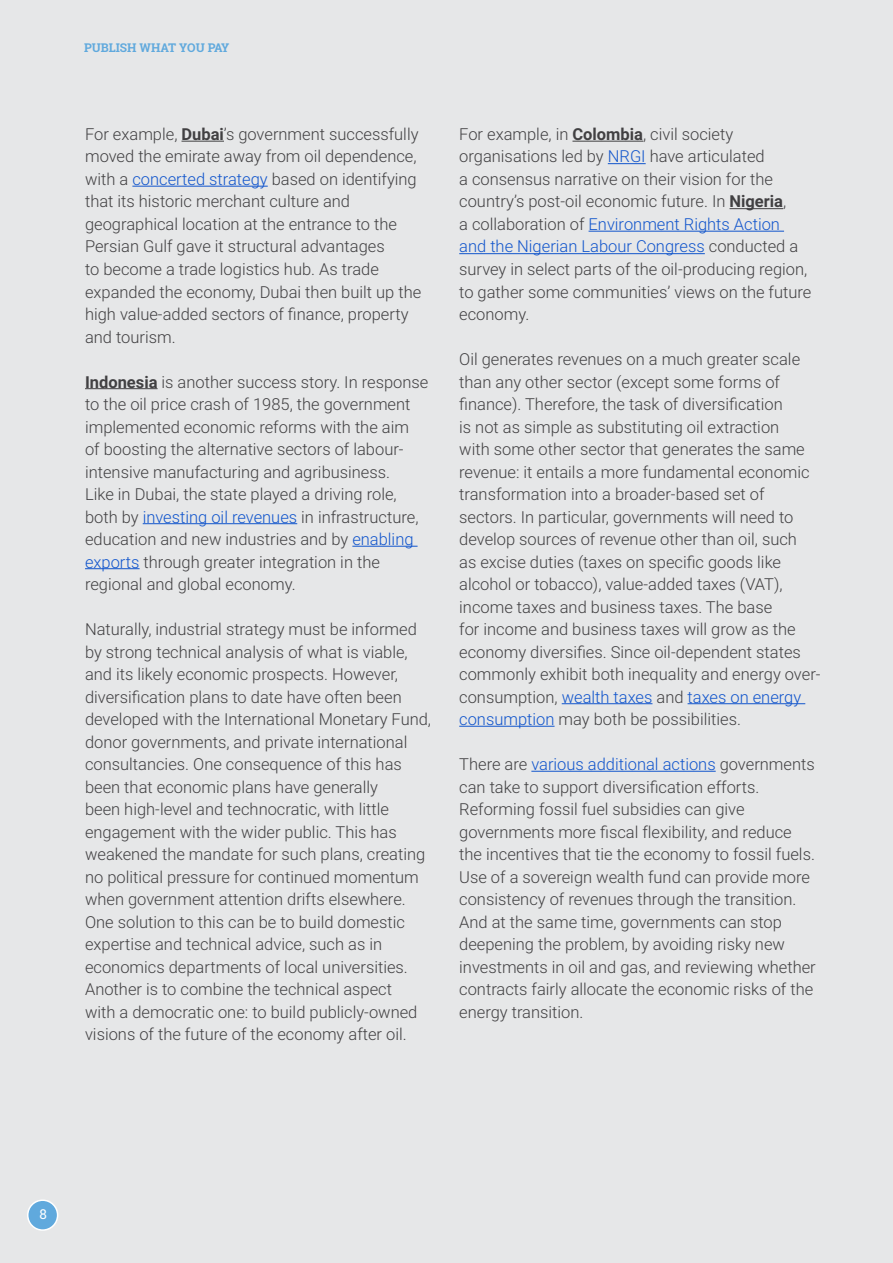
<style>
.page{position:relative;width:893px;height:1263px;background:#e6e7e8}
.page>*{position:absolute;margin:0;border:0;box-sizing:border-box;transform-origin:0 0}
.t1{font:300 16.5px/22.5px "Roboto";color:#414042}
.t2{font:13.5px "Roboto Slab";color:#fff}
.t3{font:700 12px "Roboto Slab";color:#60a9dd}
.s1{font-weight:700}
.s2{color:#15c}
</style>
<div class="page">
<div style="left:28px;top:1200px;width:30px;height:30px;background:#60a9dd;border-radius:50%"></div>
<div style="left:27px;top:1199px;width:31px;height:32px;border:2px solid #fff;border-radius:50%"></div>
<hr style="left:182px;top:141px;width:42px;height:1px;background:#414042">
<hr style="left:132px;top:186px;width:136px;height:1px;background:#15c">
<hr style="left:85px;top:388px;width:73px;height:1px;background:#414042">
<hr style="left:143px;top:523px;width:154px;height:1px;background:#15c">
<hr style="left:352px;top:546px;width:66px;height:1px;background:#15c">
<hr style="left:85px;top:568px;width:55px;height:1px;background:#15c">
<hr style="left:572px;top:141px;width:71px;height:1px;background:#414042">
<hr style="left:608px;top:163px;width:38px;height:1px;background:#15c">
<hr style="left:729px;top:208px;width:54px;height:1px;background:#414042">
<hr style="left:589px;top:231px;width:195px;height:1px;background:#15c">
<hr style="left:459px;top:253px;width:246px;height:1px;background:#15c">
<hr style="left:562px;top:703px;width:90px;height:1px;background:#15c">
<hr style="left:688px;top:703px;width:117px;height:1px;background:#15c">
<hr style="left:459px;top:726px;width:96px;height:1px;background:#15c">
<hr style="left:531px;top:771px;width:185px;height:1px;background:#15c">
<p class="t3" style="left:84px;top:39px;width:147px">PUBLISH WHAT YOU PAY</p>
<p class="t1" style="left:85px;top:122px;width:338px">For example, <span class="s1">Dubai</span>’s government successfully moved the emirate away from oil dependence, with a <span class="s2">concerted strategy</span> based on identifying that its historic merchant culture and geographical location at the entrance to the Persian Gulf gave it structural advantages<br>to become a trade logistics hub. As trade expanded the economy, Dubai then built up the high value-added sectors of finance, property and tourism.</p>
<p class="t1" style="left:85px;top:370px;width:345px"><span class="s1">Indonesia</span> is another success story. In response to the oil price crash of 1985, the government implemented economic reforms with the aim<br>of boosting the alternative sectors of labour&shy;intensive manufacturing and agribusiness.<br>Like in Dubai, the state played a driving role, both by <span class="s2">investing oil revenues</span> in infrastructure, education and new industries and by <span class="s2">enabling exports</span> through greater integration in the regional and global economy.</p>
<p class="t1" style="left:85px;top:617px;width:348px">Naturally, industrial strategy must be informed by strong technical analysis of what is viable, and its likely economic prospects. However, diversification plans to date have often been developed with the International Monetary Fund, donor governments, and private international consultancies. One consequence of this has been that economic plans have generally<br>been high-level and technocratic, with little engagement with the wider public. This has weakened the mandate for such plans, creating no political pressure for continued momentum when government attention drifts elsewhere.<br>One solution to this can be to build domestic expertise and technical advice, such as in economics departments of local universities.<br>Another is to combine the technical aspect<br>with a democratic one: to build publicly-owned visions of the future of the economy after oil.</p>
<p class="t1" style="left:459px;top:122px;width:354px">For example, in <span class="s1">Colombia</span>, civil society organisations led by <span class="s2">NRGI</span> have articulated<br>a consensus narrative on their vision for the country’s post-oil economic future. In <span class="s1">Nigeria</span>,<br>a collaboration of <span class="s2">Environment Rights Action<br>and the Nigerian Labour Congress</span> conducted a survey in select parts of the oil-producing region, to gather some communities’ views on the future economy.</p>
<p class="t1" style="left:459px;top:347px;width:363px">Oil generates revenues on a much greater scale than any other sector (except some forms of finance). Therefore, the task of diversification<br>is not as simple as substituting oil extraction<br>with some other sector that generates the same revenue: it entails a more fundamental economic transformation into a broader-based set of sectors. In particular, governments will need to develop sources of revenue other than oil, such<br>as excise duties (taxes on specific goods like alcohol or tobacco), value-added taxes (VAT), income taxes and business taxes. The base<br>for income and business taxes will grow as the economy diversifies. Since oil-dependent states commonly exhibit both inequality and energy over&shy;consumption, <span class="s2">wealth taxes</span> and <span class="s2">taxes on energy consumption</span> may both be possibilities.</p>
<p class="t1" style="left:459px;top:752px;width:358px">There are <span class="s2">various additional actions</span> governments can take to support diversification efforts.<br>Reforming fossil fuel subsidies can give governments more fiscal flexibility, and reduce the incentives that tie the economy to fossil fuels.<br>Use of a sovereign wealth fund can provide more consistency of revenues through the transition.<br>And at the same time, governments can stop deepening the problem, by avoiding risky new investments in oil and gas, and reviewing whether contracts fairly allocate the economic risks of the energy transition.</p>
<p class="t2" style="left:39px;top:1204px;width:9px">8</p>
</div>
